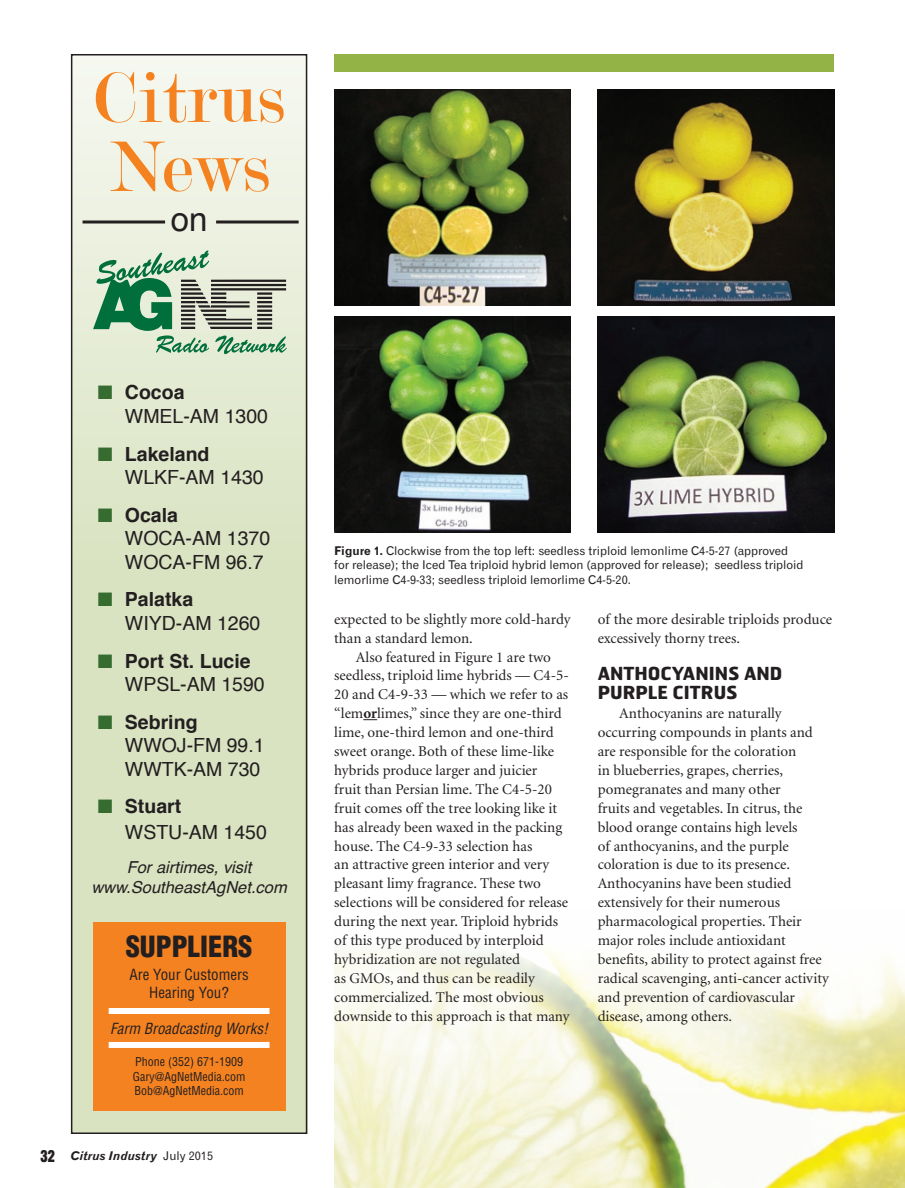
<style>
.page{position:relative;width:905px;height:1188px;background:#fff}
.page>*{position:absolute;margin:0;border:0;box-sizing:border-box;transform-origin:0 0}
.t1{font:76.5px/69px "Modern";color:#f58220}
.t2{font:33px "Helvetica";color:#231f20}
.t3{font:900 condensed 28.5px "Helvetica";color:#231f20}
.t4{font:19.5px/23.4px "Helvetica";color:#231f20}
.t5{font:700 19.5px/23.4px "Helvetica";color:#231f20}
.t6{font:700 18px/18.9px "Hermes FB";color:#231f20}
.t7{font:italic 16.5px/19.8px "Helvetica";color:#231f20;text-align:center}
.t8{font:15px/18.9px "Minion";color:#231f20}
.t9{font:condensed 15px/18px "Helvetica";color:#231f20;text-align:center}
.t10{font:italic condensed 15px "Helvetica";color:#231f20}
.t11{font:12px/14.4px "Gothic 720 BT Roman B";color:#231f20}
.t12{font:condensed 12px/14.4px "Helvetica";color:#231f20}
.t13{font:12px "Gothic 720 BT Bold Italic B";color:#231f20}
.s1{color:#366c2f}
.s2{font-weight:700}
.s3{font-weight:400}
.s4{font-family:"Gothic Thirteen";font-size:16.5px}
.s5{font-family:"Gothic 720 BT Roman B"}
.s6{font-family:"Gothic 720 BT Bold B"}
</style>
<div class="page">
<img style="left:334px;top:949px;width:570px;height:239px">
<svg style="left:74px;top:57px;width:230px;height:1074px;background:#e0e8cc"></svg>
<div style="left:93px;top:922px;width:192px;height:189px;background:#f58220"></div>
<svg style="left:93px;top:251px;width:193px;height:103px;background:#a2bda5"></svg>
<svg style="left:82px;top:220px;width:83px;height:4px"></svg>
<svg style="left:216px;top:220px;width:82px;height:4px"></svg>
<div style="left:71px;top:54px;width:236px;height:1080px;border:2px solid #231f20"></div>
<div style="left:109px;top:1042px;width:160px;height:6px;background:#fff"></div>
<div style="left:109px;top:1008px;width:160px;height:6px;background:#fff"></div>
<div style="left:334px;top:54px;width:500px;height:18px;background:#94b347"></div>
<svg style="left:363px;top:719px;width:14px;height:1px"></svg>
<img style="left:334px;top:316px;width:236px;height:216px">
<img style="left:597px;top:316px;width:237px;height:216px">
<img style="left:334px;top:90px;width:236px;height:216px">
<img style="left:597px;top:90px;width:237px;height:216px">
<h1 class="t1" style="left:94px;top:64px;width:192px">Citrus<br>News</h1>
<h2 class="t2" style="left:171px;top:194px;width:38px">on</h2>
<h3 class="t4" style="left:125px;top:382px;width:145px;text-indent:-27px"><span class="s1">■</span> <span class="s2">Cocoa<br></span>WMEL-AM 1300</h3>
<h3 class="t4" style="left:125px;top:443px;width:140px;text-indent:-27px"><span class="s1">■</span> <span class="s2">Lakeland<br></span>WLKF-AM 1430</h3>
<h3 class="t4" style="left:125px;top:504px;width:147px;text-indent:-27px"><span class="s1">■</span> <span class="s2">Ocala<br></span>WOCA-AM 1370<br>WOCA-FM 96.7</h3>
<h3 class="t4" style="left:125px;top:588px;width:137px;text-indent:-27px"><span class="s1">■</span> <span class="s2">Palatka<br></span>WIYD-AM 1260</h3>
<h3 class="t5" style="left:125px;top:649px;width:141px;text-indent:-27px"><span class="s1">■</span> Port St. Lucie<br><span class="s3">WPSL-AM 1590</span></h3>
<h3 class="t4" style="left:125px;top:711px;width:141px;text-indent:-27px"><span class="s1">■</span> <span class="s2">Sebring<br></span>WWOJ-FM 99.1<br>WWTK-AM 730</h3>
<h3 class="t4" style="left:125px;top:795px;width:143px;line-height:25.2px;text-indent:-27px"><span class="s1">■</span> <span class="s2">Stuart<br></span>WSTU-AM 1450</h3>
<p class="t7" style="left:91px;top:858px;width:197px">For airtimes, visit www.SoutheastAgNet.com</p>
<h3 class="t3" style="left:126px;top:929px;width:127px">SUPPLIERS</h3>
<p class="t9" style="left:129px;top:965px;width:121px">Are Your Customers<br>Hearing You?</p>
<p class="t10" style="left:110px;top:1019px;width:159px">Farm Broadcasting Works!</p>
<p class="t12" style="left:133px;top:1055px;width:114px">Phone (352) 671-1909<br>Gary@AgNetMedia.com<br>Bob@AgNetMedia.com</p>
<p class="t13" style="left:40px;top:1149px;width:174px"><span class="s4">32</span> Citrus Industry <span class="s5">July 2015</span></p>
<p class="t11" style="left:334px;top:543px;width:470px"><span class="s6">Figure 1.</span> Clockwise from the top left: seedless triploid lemonlime C4-5-27 (approved for release); the Iced Tea triploid hybrid lemon (approved for release); seedless triploid lemorlime C4-9-33; seedless triploid lemorlime C4-5-20.</p>
<p class="t8" style="left:334px;top:610px;width:238px">expected to be slightly more cold-hardy than a standard lemon.</p>
<p class="t8" style="left:334px;top:648px;width:237px;text-indent:22px">Also featured in Figure 1 are two seedless, triploid lime hybrids — C4-5- 20 and C4-9-33 — which we refer to as “lem<span class="s2">or</span>limes,” since they are one-third lime, one-third lemon and one-third sweet orange. Both of these lime-like hybrids produce larger and juicier<br>fruit than Persian lime. The C4-5-20 fruit comes off the tree looking like it has already been waxed in the packing house. The C4-9-33 selection has<br>an attractive green interior and very pleasant limy fragrance. These two selections will be considered for release during the next year. Triploid hybrids of this type produced by interploid hybridization are not regulated<br>as GMOs, and thus can be readily commercialized. The most obvious downside to this approach is that many</p>
<p class="t8" style="left:597px;top:610px;width:236px">of the more desirable triploids produce excessively thorny trees.</p>
<p class="t6" style="left:597px;top:664px;width:186px">ANTHOCYANINS AND<br>PURPLE CITRUS</p>
<p class="t8" style="left:597px;top:705px;width:233px;text-indent:22px">Anthocyanins are naturally occurring compounds in plants and are responsible for the coloration<br>in blueberries, grapes, cherries, pomegranates and many other<br>fruits and vegetables. In citrus, the blood orange contains high levels<br>of anthocyanins, and the purple coloration is due to its presence.<br>Anthocyanins have been studied extensively for their numerous pharmacological properties. Their major roles include antioxidant benefits, ability to protect against free radical scavenging, anti-cancer activity and prevention of cardiovascular disease, among others.</p>
</div>
